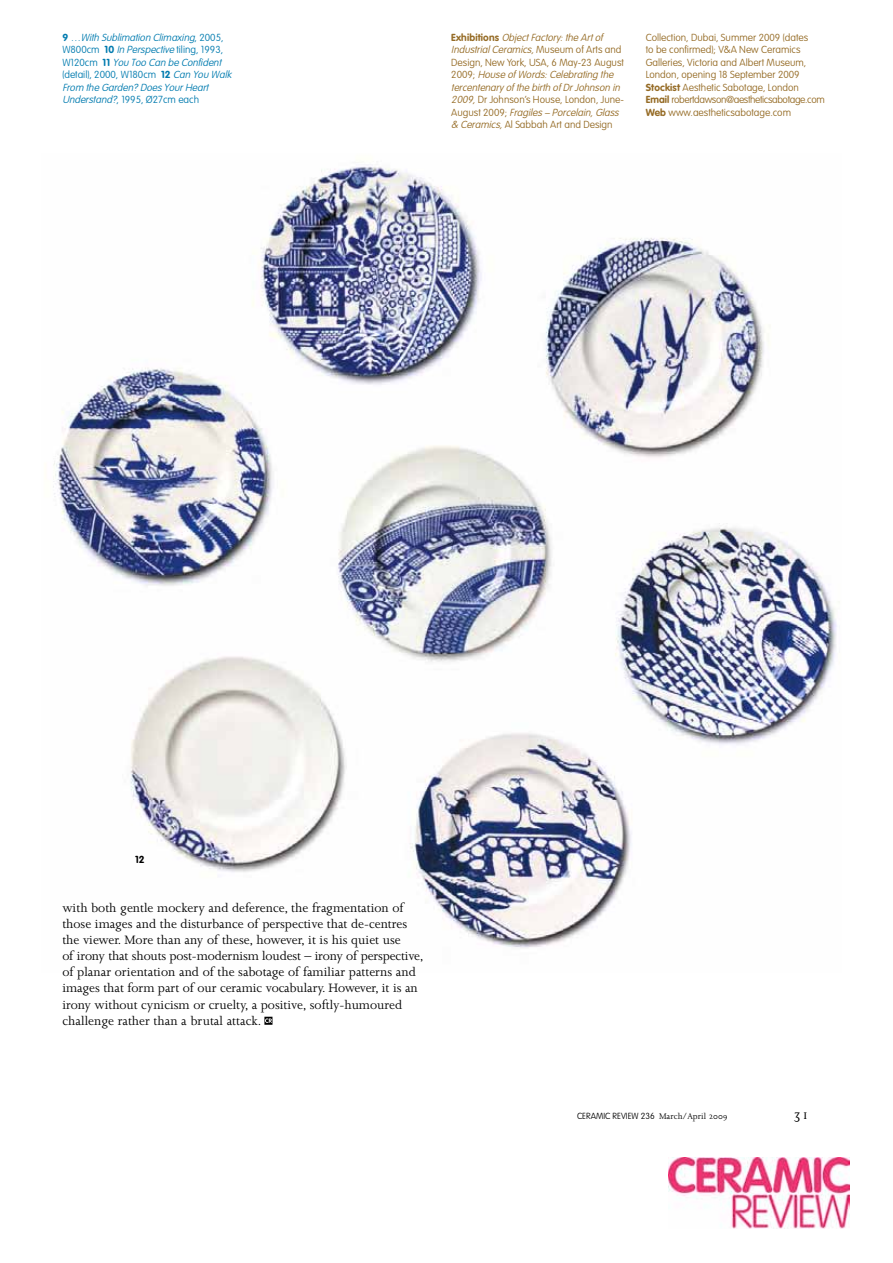
<style>
.page{position:relative;width:893px;height:1263px;background:#fff}
.page>*{position:absolute;margin:0;border:0;box-sizing:border-box;transform-origin:0 0}
.t1{font:16.2px "Joanna MT SCOSF";color:#000}
.t2{font:13.95px/16.2px "Joanna";color:#000}
.t3{font:italic 100 10.05px/12.5px "VAG Rounded";color:#956b25}
.t4{font:100 10.05px/12.5px "VAG Rounded";color:#956b25}
.t5{font:italic 100 10.05px/12.5px "VAG Rounded";color:#007baf}
.t6{font:700 10.05px "VAG Rounded";color:#000}
.t7{font:100 8.7px "VAG Rounded";color:#000}
.s1{font-weight:700;font-style:normal}
.s2{font-style:normal}
.s3{font-weight:700}
.s4{font-family:"Joanna";font-weight:400;font-size:9.45px}
.s5{font-family:"Joanna MT SCOSF";font-weight:400;font-size:9.45px}
</style>
<div class="page">
<img style="left:53px;top:165px;width:784px;height:783px">
<svg style="left:264px;top:1017px;width:8px;height:8px"></svg>
<img style="left:668px;top:1157px;width:181px;height:72px">
<p class="t5" style="left:62px;top:31px;width:173px"><span class="s1">9</span> …With Sublimation Climaxing<span class="s2">, 2 0 0 5 , W800cm</span> <span class="s1">10</span> In Perspective<span class="s2">tiling, 1993, W 1 2 0 c m</span> <span class="s1">1 1</span> You Too Can be Confident <span class="s2">(detail), 2000, W180cm</span> <span class="s1">12</span> Can You Walk From the Garden?DoesYourHeart Understand?<span class="s2">, 1995, Ø27cm each</span></p>
<p class="t3" style="left:451px;top:31px;width:174px"><span class="s1">E x h i b i t i o n s</span> ObjectFactory:the Artof IndustrialCeramics,<span class="s2">M u s e u m o f A rt s a n d Design, New York, USA, 6 May-23 August 2 0 0 9 ;</span> House of Words:Celebrating the tercentenaryof the birth of DrJohnson in 2009,<span class="s2">Dr Johnson’s House, London, June-A u g u s t 2 0 0 9 ;</span> Fragiles– Porcelain,Glass &amp; Ceramics,<span class="s2">Al Sabbah Art and Design</span></p>
<p class="t4" style="left:646px;top:31px;width:181px">Collection, Dubai, Summer 2009 (dates<br>to be confirmed); V&amp;A New Ceramics Galleries, Victoria and Albert Museum, London, opening 18 September 2009<br><span class="s3">Stockist</span> Aesthetic Sabotage, London <span class="s3">Email</span> robertdawson@aestheticsabotage.com <span class="s3">Web</span> www.aestheticsabotage.com</p>
<p class="t6" style="left:135px;top:854px;width:11px">12</p>
<p class="t2" style="left:62px;top:899px;width:363px">with both gentle mockery and deference, the fragmentation of those images and the disturbance of perspective that de-centres the viewer. More than any of these, however, it is his quiet use<br>of irony that shouts post-modernism loudest – irony of perspective, of planar orientation and of the sabotage of familiar patterns and images that form part of our ceramic vocabulary. However, it is an irony without cynicism or cruelty, a positive, softly-humoured challenge rather than a brutal attack.</p>
<p class="t7" style="left:577px;top:1111px;width:152px">CERAMIC REVIEW 236 <span class="s4">March/April</span> <span class="s5">2009</span></p>
<p class="t1" style="left:793px;top:1105px;width:18px">31</p>
</div>
